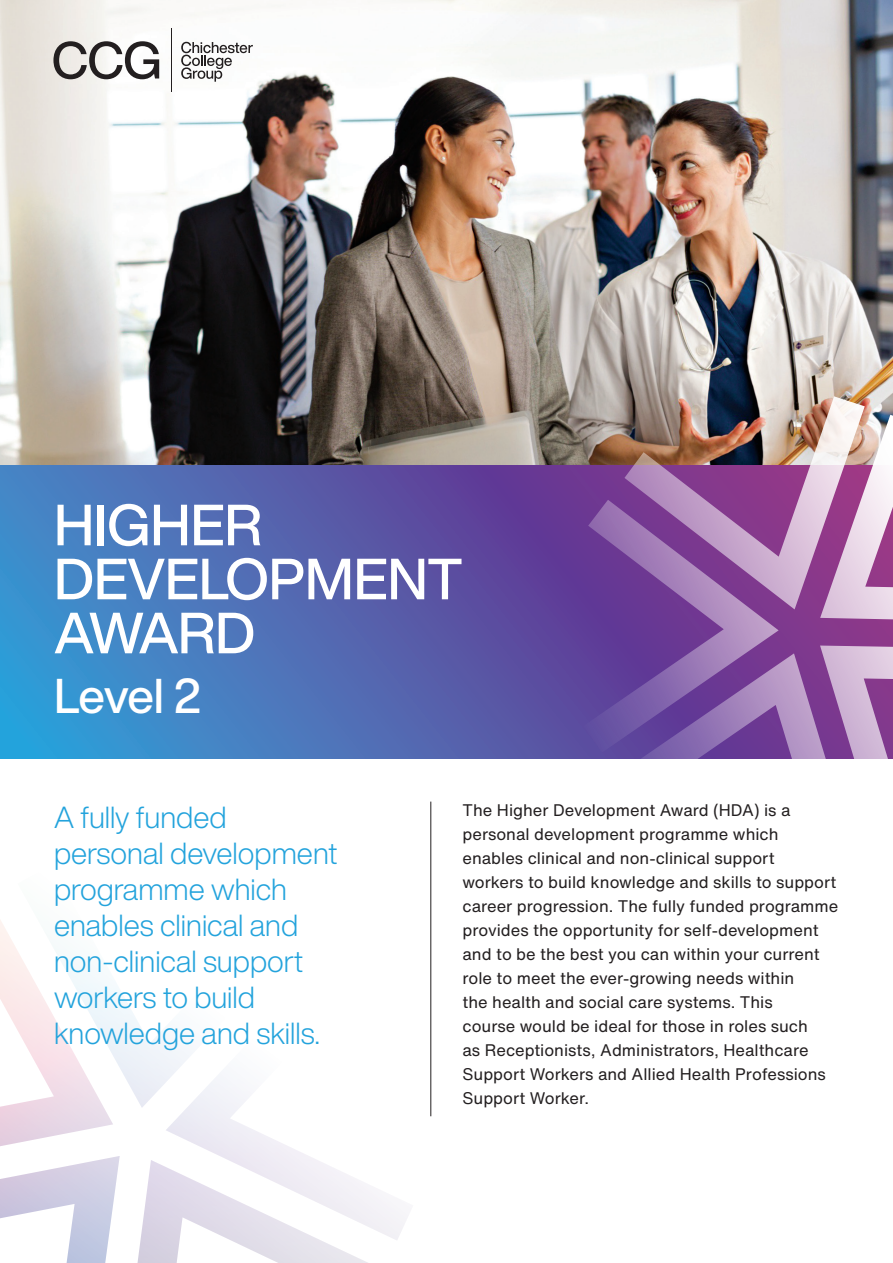
<style>
.page{position:relative;width:893px;height:1263px;background:#fff}
.page>*{position:absolute;margin:0;border:0;box-sizing:border-box;transform-origin:0 0}
.Heading{font:500 57px/54px "Helvetica Now Display";color:#fff}
.Level{font:500 48px "Helvetica Now Display";letter-spacing:-.025em;color:#fff}
.Intro_text{font:300 30px/36px "Helvetica Now Display";color:#23a3dc}
.Main_copy{font:16.5px/24px "Helvetica Now Text";color:#231f20}
</style>
<div class="page">
<img style="left:0;top:0;width:893px;height:466px">
<hr style="left:171px;top:28px;width:1px;height:64px;background:#231f20">
<svg style="left:53px;top:41px;width:106px;height:38px"></svg>
<svg style="left:181px;top:42px;width:72px;height:40px"></svg>
<svg style="left:120px;top:991px;width:287px;height:272px"></svg>
<svg style="left:0;top:920px;width:120px;height:343px"></svg>
<svg style="left:0;top:466px;width:893px;height:293px;background:#5069b2"></svg>
<svg style="left:820px;top:645px;width:73px;height:114px;background:#bb93c0"></svg>
<svg style="left:617px;top:653px;width:239px;height:106px;background:#9e73b1"></svg>
<svg style="left:820px;top:415px;width:73px;height:207px"></svg>
<svg style="left:583px;top:500px;width:196px;height:253px;background:#7751a1"></svg>
<img style="left:624px;top:396px;width:241px;height:213px">
<hr style="left:430px;top:801px;width:1px;height:315px;background:#231f20">
<p class="Heading" style="left:54px;top:498px;width:410px">HIGHER<br>DEVELOPMENT<br>AWARD</p>
<p class="Level" style="left:54px;top:663px;width:149px">Level 2</p>
<p class="Intro_text" style="left:54px;top:799px;width:285px">A fully funded personal development programme which enables clinical and non-clinical support workers to build knowledge and skills.</p>
<p class="Main_copy" style="left:463px;top:798px;width:377px">The Higher Development Award (HDA) is a personal development programme which enables clinical and non-clinical support workers to build knowledge and skills to support career progression. The fully funded programme provides the opportunity for self-development and to be the best you can within your current role to meet the ever-growing needs within<br>the health and social care systems. This<br>course would be ideal for those in roles such<br>as Receptionists, Administrators, Healthcare Support Workers and Allied Health Professions Support Worker.</p>
</div>
